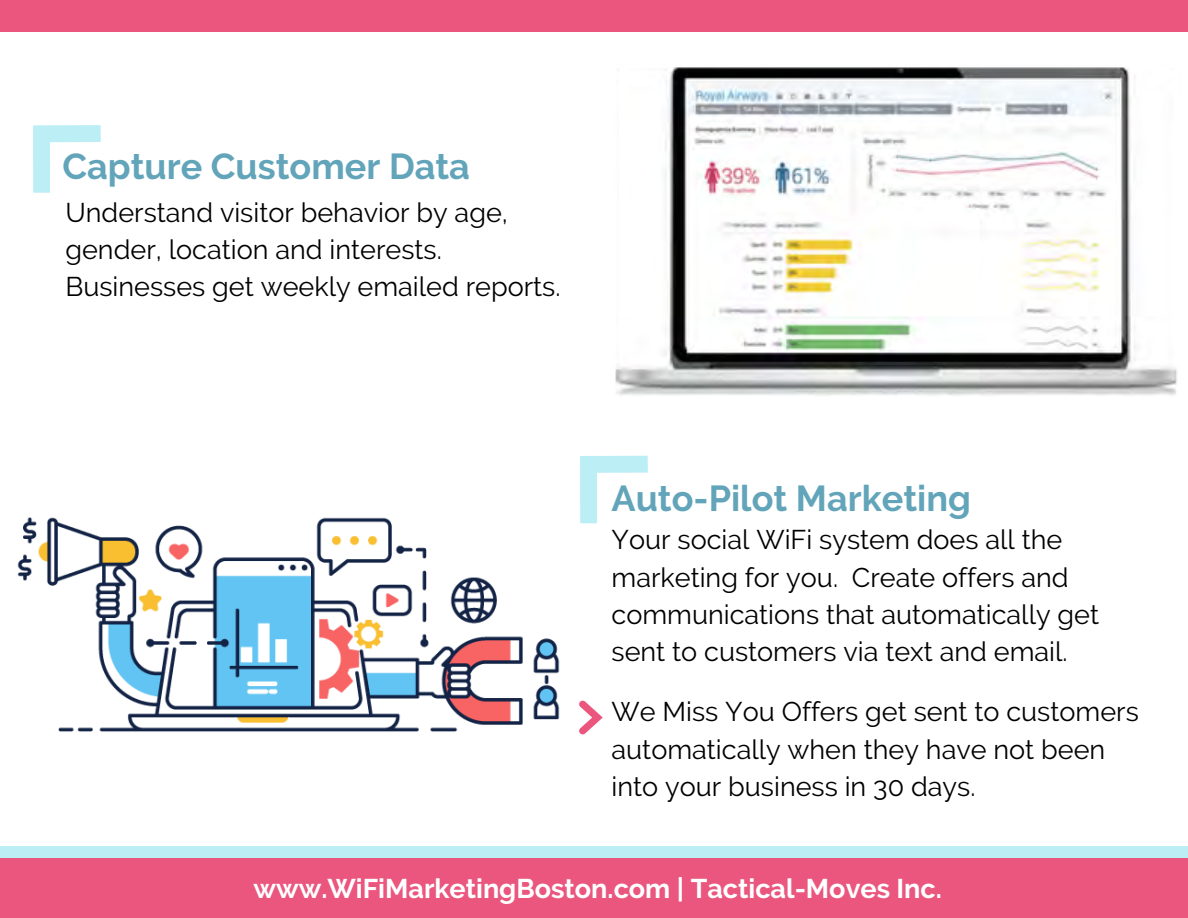
<style>
.page{position:relative;width:1188px;height:918px;background:#fff}
.page>*{position:absolute;margin:0;border:0;box-sizing:border-box;transform-origin:0 0}
.t1{font:700 36px "Raleway";color:#62a4b9}
.t2{font:27px/37.2px "Raleway";color:#000}
.t3{font:700 27px "Raleway";color:#fff}
</style>
<div class="page">
<div style="left:0;top:856px;width:1188px;height:62px;background:#eb567f"></div>
<div style="left:0;top:846px;width:1188px;height:12px;background:#bceef6"></div>
<div style="left:0;top:0;width:1188px;height:31px;background:#eb567f"></div>
<svg style="left:33px;top:125px;width:68px;height:68px"></svg>
<svg style="left:580px;top:455px;width:68px;height:69px"></svg>
<svg style="left:579px;top:701px;width:24px;height:33px"></svg>
<img style="left:615px;top:67px;width:562px;height:329px">
<img style="left:17px;top:517px;width:543px;height:215px">
<h1 class="t1" style="left:63px;top:146px;width:409px">Capture Customer Data</h1>
<p class="t2" style="left:65px;top:194px;width:497px">Understand visitor behavior by age, gender, location and interests.<br>Businesses get weekly emailed reports.</p>
<h1 class="t1" style="left:612px;top:477px;width:361px">Auto-Pilot Marketing</h1>
<p class="t2" style="left:612px;top:521px;width:489px">Your social WiFi system does all the marketing for you. Create offers and communications that automatically get sent to customers via text and email.</p>
<p class="t2" style="left:612px;top:693px;width:529px">We Miss You Offers get sent to customers automatically when they have not been into your business in 30 days.</p>
<p class="t3" style="left:253px;top:873px;width:690px">www.WiFiMarketingBoston.com | Tactical-Moves Inc.</p>
</div>
